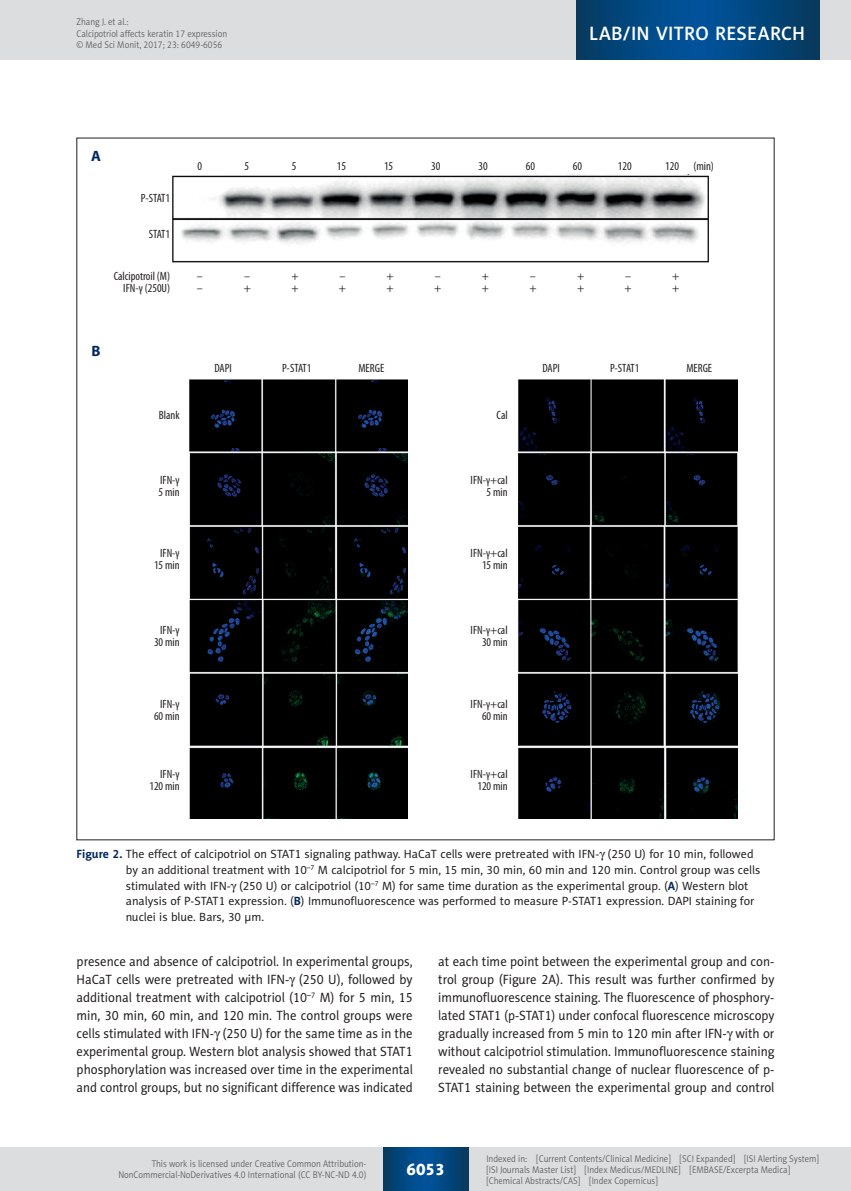
<style>
.page{position:relative;width:851px;height:1191px;background:#fff}
.page>*{position:absolute;margin:0;border:0;box-sizing:border-box;transform-origin:0 0}
.t1{font:19.5px "Naomi Sans EFN Medium";letter-spacing:.01em;color:#fff}
.t2{font:16.5px "Naomi Sans EFN Heavy";color:#fff}
.t3{font:700 15px "Myriad Pro";color:#00295c}
.MSM_Body{font:13.5px/18px "Naomi Sans EFN";letter-spacing:-.005em;color:#231f20;text-align:justify;scale:.95 1}
.MSM_Rycina_tytul{font:12px/15.8px "Naomi Sans EFN";color:#231f20}
.t4{font:condensed 12px/12px "Myriad Pro";color:#231f20}
.t5{font:9.75px/11.2px "Naomi Sans EFN Light";color:#57585a;scale:.9 1}
.s1{font-weight:700;color:#00295c}
.s2{font-family:"Standard Sym L"}
</style>
<div class="page">
<img style="left:172px;top:174px;width:537px;height:89px">
<img style="left:189px;top:379px;width:218px;height:439px">
<img style="left:518px;top:379px;width:219px;height:439px">
<div style="left:0;top:1148px;width:850px;height:43px;background:#dcdddf"></div>
<svg style="left:383px;top:1147px;width:85px;height:43px;background:#02477e"></svg>
<div style="left:0;top:0;width:850px;height:60px;background:#dcdddf"></div>
<svg style="left:576px;top:0;width:243px;height:60px;background:#02477e"></svg>
<p class="t5" style="left:77px;top:16px;width:169px">Zhang J. et al.:<br>Calcipotriol affects keratin 17 expression © Med Sci Monit, 2017; 23: 6049-6056</p>
<h1 class="t1" style="left:589px;top:22px;width:217px">LAB/IN VITRO RESEARCH</h1>
<p class="t3" style="left:91px;top:147px;width:11px">A</p>
<p class="t4" style="left:141px;top:192px;width:31px">P-STAT1</p>
<p class="t4" style="left:149px;top:228px;width:23px">STAT1</p>
<p class="t4" style="left:197px;top:159px;width:6px">0</p>
<p class="t4" style="left:244px;top:159px;width:6px">5</p>
<p class="t4" style="left:292px;top:159px;width:6px">5</p>
<p class="t4" style="left:337px;top:159px;width:11px">15</p>
<p class="t4" style="left:384px;top:159px;width:11px">15</p>
<p class="t4" style="left:431px;top:159px;width:11px">30</p>
<p class="t4" style="left:478px;top:159px;width:11px">30</p>
<p class="t4" style="left:525px;top:159px;width:11px">60</p>
<p class="t4" style="left:573px;top:159px;width:11px">60</p>
<p class="t4" style="left:617px;top:159px;width:15px">120</p>
<p class="t4" style="left:665px;top:159px;width:50px">120 (min)</p>
<p class="t4" style="left:114px;top:270px;width:58px;text-align:right">Calcipotroil (M)<br>IFN-γ (250U)</p>
<p class="t4" style="left:197px;top:270px;width:7px">– –</p>
<p class="t4" style="left:244px;top:270px;width:9px">– +</p>
<p class="t4" style="left:291px;top:270px;width:9px">+ +</p>
<p class="t4" style="left:339px;top:270px;width:9px">– +</p>
<p class="t4" style="left:386px;top:270px;width:9px">+ +</p>
<p class="t4" style="left:434px;top:270px;width:9px">– +</p>
<p class="t4" style="left:481px;top:270px;width:9px">+ +</p>
<p class="t4" style="left:529px;top:270px;width:9px">– +</p>
<p class="t4" style="left:577px;top:270px;width:9px">+ +</p>
<p class="t4" style="left:624px;top:270px;width:9px">– +</p>
<p class="t4" style="left:672px;top:270px;width:9px">+ +</p>
<p class="t3" style="left:91px;top:341px;width:11px">B</p>
<p class="t4" style="left:159px;top:409px;width:22px">Blank</p>
<p class="t4" style="left:214px;top:361px;width:19px">DAPI</p>
<p class="t4" style="left:282px;top:361px;width:31px">P-STAT1</p>
<p class="t4" style="left:358px;top:361px;width:27px">MERGE</p>
<p class="t4" style="left:542px;top:361px;width:19px">DAPI</p>
<p class="t4" style="left:496px;top:409px;width:13px">Cal</p>
<p class="t4" style="left:610px;top:361px;width:31px">P-STAT1</p>
<p class="t4" style="left:686px;top:361px;width:27px">MERGE</p>
<p class="t4" style="left:159px;top:473px;width:23px">IFN-γ<br>5 min</p>
<p class="t4" style="left:154px;top:547px;width:27px;text-align:center">IFN-γ<br>15 min</p>
<p class="t4" style="left:470px;top:473px;width:38px;text-align:right">IFN-γ+cal<br>5 min</p>
<p class="t4" style="left:470px;top:547px;width:38px;text-align:right">IFN-γ+cal<br>15 min</p>
<p class="t4" style="left:154px;top:624px;width:27px;text-align:center">IFN-γ<br>30 min</p>
<p class="t4" style="left:470px;top:624px;width:38px;text-align:right">IFN-γ+cal<br>30 min</p>
<p class="t4" style="left:154px;top:697px;width:27px;text-align:center">IFN-γ<br>60 min</p>
<p class="t4" style="left:470px;top:697px;width:38px;text-align:right">IFN-γ+cal<br>60 min</p>
<p class="t4" style="left:149px;top:768px;width:32px;text-align:right">IFN-γ<br>120 min</p>
<p class="t4" style="left:470px;top:768px;width:38px;text-align:center">IFN-γ+cal<br>120 min</p>
<p class="MSM_Rycina_tytul" style="left:126px;top:846px;width:636px;text-indent:-49px"><span class="s1">Figure 2.</span> The effect of calcipotriol on STAT1 signaling pathway. HaCaT cells were pretreated with IFN-<span class="s2">g</span> (250 U) for 10 min, followed by an additional treatment with 10<sup>–7</sup> M calcipotriol for 5 min, 15 min, 30 min, 60 min and 120 min. Control group was cells stimulated with IFN-<span class="s2">g</span> (250 U) or calcipotriol (10<sup>–7</sup> M) for same time duration as the experimental group. (<span class="s1">A</span>) Western blot analysis of P-STAT1 expression. (<span class="s1">B</span>) Immunofluorescence was performed to measure P-STAT1 expression. DAPI staining for nuclei is blue. Bars, 30 μm.</p>
<p class="MSM_Body" style="left:77px;top:952px;width:355px">presence and absence of calcipotriol. In experimental groups, HaCaT cells were pretreated with IFN-<span class="s2">g</span> (250 U), followed by additional treatment with calcipotriol (10<sup>–7</sup> M) for 5 min, 15 min, 30 min, 60 min, and 120 min. The control groups were cells stimulated with IFN-<span class="s2">g</span> (250 U) for the same time as in the experimental group. Western blot analysis showed that STAT1 phosphorylation was increased over time in the experimental and control groups, but no significant difference was indicated</p>
<p class="MSM_Body" style="left:438px;top:952px;width:355px">at each time point between the experimental group and con&shy;trol group (Figure 2A). This result was further confirmed by immunofluorescence staining. The fluorescence of phosphory&shy;lated STAT1 (p-STAT1) under confocal fluorescence microscopy gradually increased from 5 min to 120 min after IFN-<span class="s2">g</span> with or without calcipotriol stimulation. Immunofluorescence staining revealed no substantial change of nuclear fluorescence of p-STAT1 staining between the experimental group and control</p>
<p class="t5" style="left:118px;top:1158px;width:277px;text-align:right">This work is licensed under Creative Common Attribution-<br>NonCommercial-NoDerivatives 4.0 International (CC BY-NC-ND 4.0)</p>
<p class="t2" style="left:406px;top:1159px;width:40px">6053</p>
<p class="t5" style="left:486px;top:1152px;width:371px">Indexed in: [Current Contents/Clinical Medicine] [SCI Expanded] [ISI Alerting System] [ISI Journals Master List] [Index Medicus/MEDLINE] [EMBASE/Excerpta Medica] [Chemical Abstracts/CAS] [Index Copernicus]</p>
</div>
